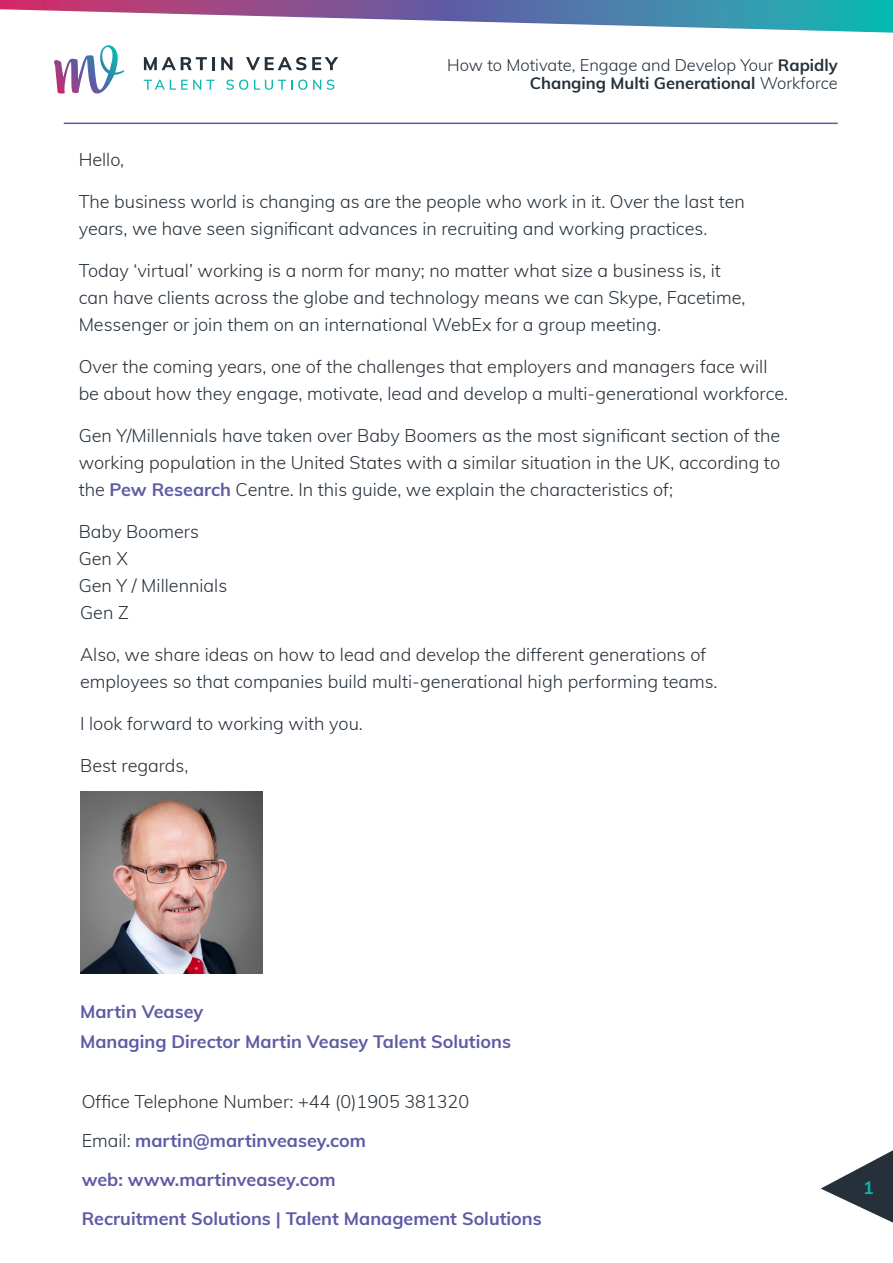
<style>
.page{position:relative;width:893px;height:1263px;background:#fff}
.page>*{position:absolute;margin:0;border:0;box-sizing:border-box;transform-origin:0 0}
.t1{font:300 18px/27px "Muli";color:#25303a}
.t2{font:700 18px/39px "Muli";color:#5e5aa4}
.t3{font:700 18px "Muli";color:#03b9b1}
.t4{font:300 16.5px/18px "Muli";color:#25303a;text-align:right}
.s1{font-weight:700}
.s2{font-weight:700;color:#5e5aa4}
.s3{font-weight:300;color:#25303a}
</style>
<div class="page">
<svg style="left:144px;top:57px;width:71px;height:13px"></svg>
<svg style="left:221px;top:57px;width:11px;height:13px"></svg>
<svg style="left:246px;top:57px;width:60px;height:13px"></svg>
<svg style="left:312px;top:57px;width:26px;height:13px"></svg>
<svg style="left:144px;top:80px;width:70px;height:10px"></svg>
<svg style="left:226px;top:80px;width:22px;height:10px"></svg>
<svg style="left:254px;top:80px;width:53px;height:10px"></svg>
<svg style="left:313px;top:80px;width:8px;height:10px"></svg>
<svg style="left:327px;top:80px;width:7px;height:10px"></svg>
<svg style="left:54px;top:45px;width:71px;height:49px"></svg>
<hr style="left:64px;top:123px;width:774px;height:1px;background:#5e5aa4">
<svg style="left:821px;top:1150px;width:72px;height:72px"></svg>
<svg style="left:0;top:0;width:893px;height:33px"></svg>
<img style="left:81px;top:792px;width:181px;height:181px">
<p class="t4" style="left:447px;top:55px;width:392px">How to Motivate, Engage and Develop Your <span class="s1">Rapidly<br>Changing Multi Generational</span> Workforce</p>
<p class="t1" style="left:79px;top:145px;width:47px">Hello,</p>
<p class="t1" style="left:79px;top:187px;width:668px">The business world is changing as are the people who work in it. Over the last ten years, we have seen significant advances in recruiting and working practices.</p>
<p class="t1" style="left:79px;top:256px;width:668px">Today ‘virtual’ working is a norm for many; no matter what size a business is, it can have clients across the globe and technology means we can Skype, Facetime,<br>Messenger or join them on an international WebEx for a group meeting.</p>
<p class="t1" style="left:79px;top:352px;width:711px">Over the coming years, one of the challenges that employers and managers face will be about how they engage, motivate, lead and develop a multi-generational workforce.</p>
<p class="t1" style="left:79px;top:421px;width:703px;text-align:justify">Gen Y/Millennials have taken over Baby Boomers as the most significant section of the working population in the United States with a similar situation in the UK, according to the <span class="s2">Pew Research</span> Centre. In this guide, we explain the characteristics of;</p>
<p class="t1" style="left:79px;top:517px;width:122px">Baby Boomers</p>
<p class="t1" style="left:79px;top:544px;width:51px">Gen X</p>
<p class="t1" style="left:79px;top:571px;width:150px">Gen Y / Millennials</p>
<p class="t1" style="left:80px;top:598px;width:50px">Gen Z</p>
<p class="t1" style="left:80px;top:640px;width:639px">Also, we share ideas on how to lead and develop the different generations of employees so that companies build multi-generational high performing teams.</p>
<p class="t1" style="left:80px;top:709px;width:284px">I look forward to working with you.</p>
<p class="t1" style="left:80px;top:751px;width:110px">Best regards,</p>
<p class="t2" style="left:80px;top:991px;width:125px">Martin Veasey</p>
<p class="t2" style="left:80px;top:1021px;width:432px">Managing Director Martin Veasey Talent Solutions</p>
<p class="t1" style="left:82px;top:1087px;width:389px">Office Telephone Number: +44 (0)1905 381320</p>
<p class="t2" style="left:82px;top:1120px;width:286px"><span class="s3">Email:</span> martin@martinveasey.com</p>
<p class="t2" style="left:82px;top:1159px;width:462px">web: www.martinveasey.com<br>Recruitment Solutions | Talent Management Solutions</p>
<p class="t3" style="left:863px;top:1174px;width:12px">1</p>
</div>
